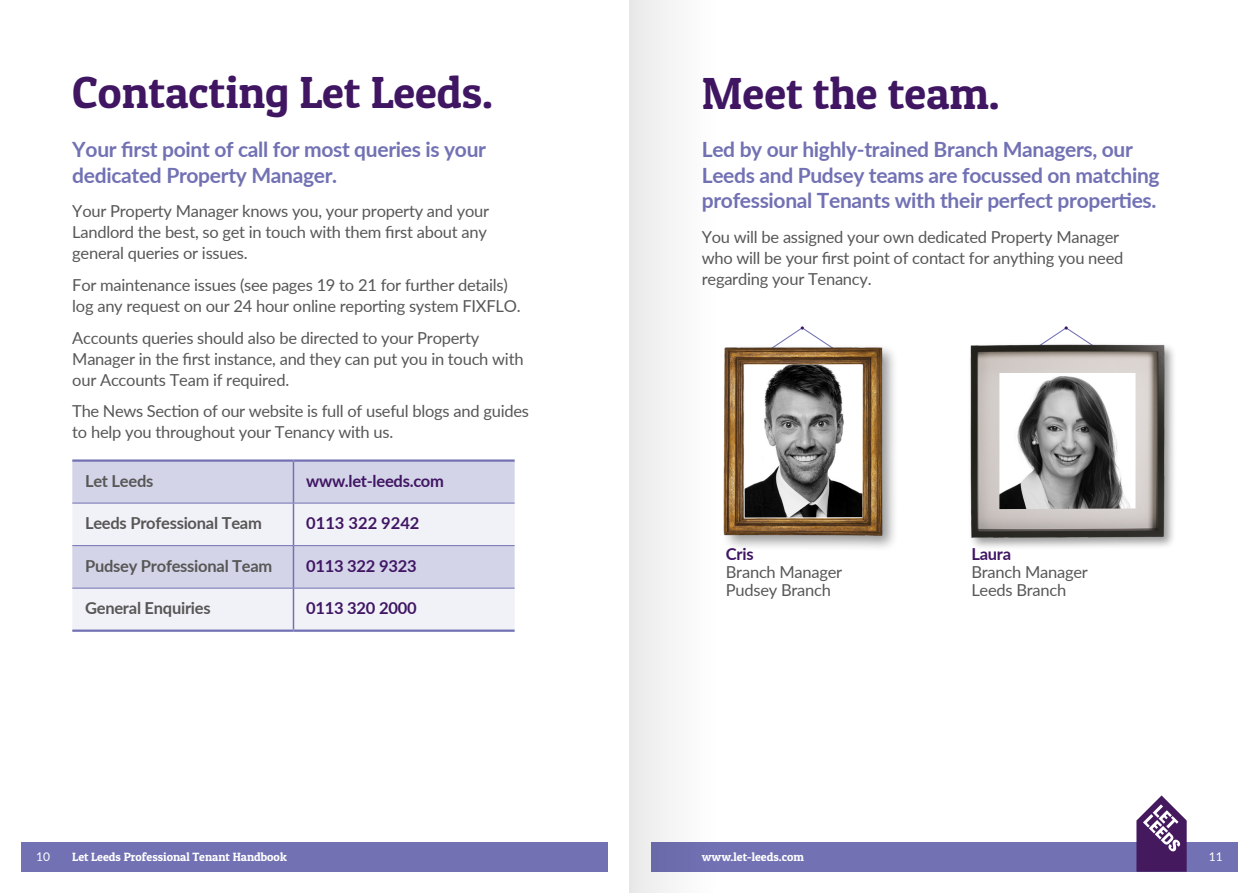
<style>
.page{position:relative;width:1259px;height:893px;background:#fff}
.page>*{position:absolute;margin:0;border:0;box-sizing:border-box;transform-origin:0 0}
.t1{font:45px "Patua One";color:#401663}
.t2{font:700 21px/25.5px "Lato";letter-spacing:-.015em;color:#7171b4}
.t3{font:16.5px/21px "Lato";letter-spacing:-.015em;color:#575756}
.t4{font:700 16.5px "Lato";letter-spacing:-.015em;color:#575756}
.t5{font:700 16.5px "Lato";letter-spacing:-.015em;color:#401663}
.t6{font:12px "Patua One";color:#fff}
.t7{font:12px "Lato";color:#fff}
</style>
<div class="page">
<div style="left:651px;top:842px;width:586px;height:30px;background:#7171b4"></div>
<svg style="left:1136px;top:795px;width:50px;height:77px"></svg>
<div style="left:21px;top:842px;width:587px;height:30px;background:#7171b4"></div>
<div style="left:72px;top:462px;width:442px;height:41px;background:#d4d4e9"></div>
<svg style="left:72px;top:504px;width:442px;height:125px;fill:#f1f1f8"></svg>
<hr style="left:72px;top:459px;width:221px;height:3px;background:#7171b4">
<hr style="left:293px;top:462px;width:1px;height:41px;background:#7171b4">
<hr style="left:293px;top:459px;width:221px;height:3px;background:#7171b4">
<hr style="left:72px;top:503px;width:221px;height:1px;background:#7171b4">
<hr style="left:293px;top:503px;width:1px;height:42px;background:#7171b4">
<hr style="left:293px;top:503px;width:221px;height:1px;background:#7171b4">
<hr style="left:72px;top:545px;width:221px;height:1px;background:#7171b4">
<hr style="left:293px;top:546px;width:1px;height:42px;background:#7171b4">
<hr style="left:293px;top:545px;width:221px;height:1px;background:#7171b4">
<hr style="left:72px;top:588px;width:221px;height:1px;background:#7171b4">
<hr style="left:72px;top:629px;width:221px;height:3px;background:#7171b4">
<hr style="left:293px;top:588px;width:1px;height:41px;background:#7171b4">
<hr style="left:293px;top:588px;width:221px;height:1px;background:#7171b4">
<hr style="left:293px;top:629px;width:221px;height:3px;background:#7171b4">
<svg style="left:779px;top:326px;width:47px;height:17px"></svg>
<div style="left:721px;top:343px;width:178px;height:209px;background:#000;opacity:.4"></div>
<img style="left:724px;top:346px;width:159px;height:190px">
<img style="left:744px;top:365px;width:118px;height:153px">
<svg style="left:1047px;top:326px;width:38px;height:14px"></svg>
<div style="left:968px;top:342px;width:209px;height:209px;background:#000;opacity:.4"></div>
<img style="left:968px;top:340px;width:200px;height:202px">
<img style="left:999px;top:373px;width:136px;height:136px">
<div style="left:629px;top:0;width:85px;height:893px;background:#f4f4f4"></div>
<h1 class="t1" style="left:72px;top:64px;width:422px">Contacting Let Leeds.</h1>
<p class="t2" style="left:72px;top:136px;width:415px">Your first point of call for most queries is your dedicated Property Manager.</p>
<p class="t3" style="left:72px;top:200px;width:418px">Your Property Manager knows you, your property and your<br>Landlord the best, so get in touch with them first about any general queries or issues.</p>
<p class="t3" style="left:72px;top:274px;width:450px">For maintenance issues (see pages 19 to 21 for further details) log any request on our 24 hour online reporting system FIXFLO.</p>
<p class="t3" style="left:72px;top:326px;width:453px">Accounts queries should also be directed to your Property<br>Manager in the first instance, and they can put you in touch with our Accounts Team if required.</p>
<p class="t3" style="left:72px;top:400px;width:458px">The News Section of our website is full of useful blogs and guides to help you throughout your Tenancy with us.</p>
<p class="t4" style="left:85px;top:468px;width:70px">Let Leeds</p>
<p class="t5" style="left:306px;top:468px;width:139px">www.let-leeds.com</p>
<p class="t4" style="left:85px;top:511px;width:178px">Leeds Professional Team</p>
<p class="t5" style="left:306px;top:511px;width:115px">0113 322 9242</p>
<p class="t4" style="left:85px;top:553px;width:189px">Pudsey Professional Team</p>
<p class="t5" style="left:306px;top:553px;width:112px">0113 322 9323</p>
<p class="t4" style="left:85px;top:596px;width:127px">General Enquiries</p>
<p class="t5" style="left:306px;top:596px;width:112px">0113 320 2000</p>
<h1 class="t1" style="left:702px;top:65px;width:299px">Meet the team.</h1>
<p class="t2" style="left:702px;top:136px;width:459px">Led by our highly-trained Branch Managers, our<br>Leeds and Pudsey teams are focussed on matching professional Tenants with their perfect properties.</p>
<p class="t3" style="left:702px;top:226px;width:423px">You will be assigned your own dedicated Property Manager who will be your first point of contact for anything you need regarding your Tenancy.</p>
<p class="t5" style="left:726px;top:542px;width:29px">Cris</p>
<p class="t3" style="left:726px;top:562px;width:118px;line-height:18px">Branch Manager<br>Pudsey Branch</p>
<p class="t5" style="left:971px;top:542px;width:41px">Laura</p>
<p class="t3" style="left:971px;top:562px;width:118px;line-height:18px">Branch Manager<br>Leeds Branch</p>
<p class="t7" style="left:36px;top:848px;width:15px">10</p>
<p class="t6" style="left:72px;top:849px;width:216px">Let Leeds Professional Tenant Handbook</p>
<p class="t6" style="left:702px;top:849px;width:104px">www.let-leeds.com</p>
<p class="t7" style="left:1209px;top:848px;width:15px">11</p>
</div>
